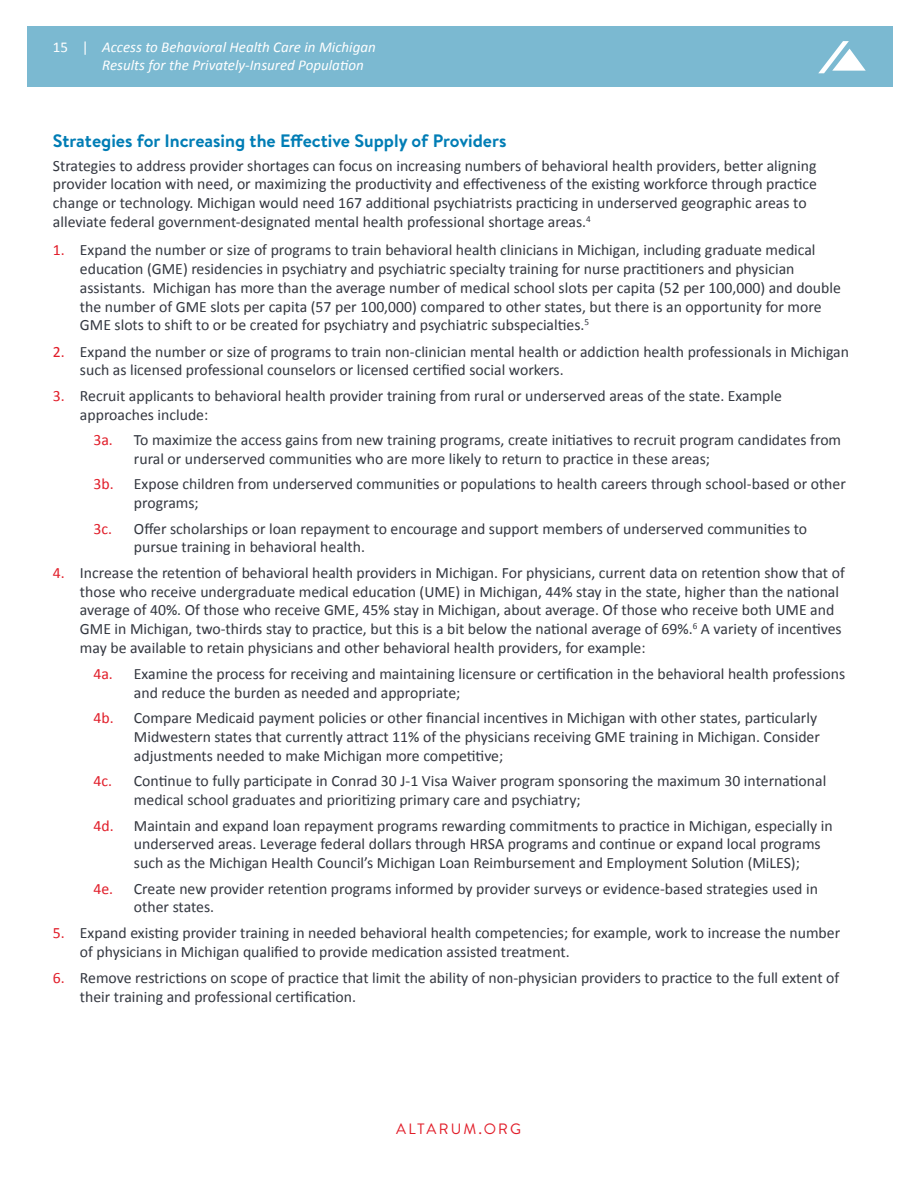
<style>
.page{position:relative;width:918px;height:1188px;background:#fff}
.page>*{position:absolute;margin:0;border:0;box-sizing:border-box;transform-origin:0 0}
.Heading_2_1{font:700 18px "Brandon Text";color:#007db5}
.Paragraph{font:15.75px/18.8px "Calibri";color:#333740}
.Heading_3{font:italic 15px/18px "Calibri";color:#fff}
.t1{font:15px "Brandon Text";letter-spacing:.145em;color:#e11d29}
.s1{font-style:normal}
.s2{color:#e11d29}
</style>
<div class="page">
<div style="left:28px;top:26px;width:865px;height:61px;background:#7bb9d1"></div>
<svg style="left:818px;top:41px;width:48px;height:32px"></svg>
<p class="Heading_3" style="left:102px;top:38px;width:275px;text-indent:-49px"><span class="s1">15 |</span> Access to Behavioral Health Care in Michigan<br>Results for the Privately-Insured Population</p>
<p class="Heading_3" style="left:55px;top:51px;width:414px"><span class="s1">15 |</span> Assessment of Access to Behavioral Health Care in Michigan</p>
<p class="Heading_2_1" style="left:53px;top:128px;width:455px">Strategies for Increasing the Effective Supply of Providers</p>
<p class="Paragraph" style="left:53px;top:156px;width:766px">Strategies to address provider shortages can focus on increasing numbers of behavioral health providers, better aligning provider location with need, or maximizing the productivity and effectiveness of the existing workforce through practice change or technology. Michigan would need 167 additional psychiatrists practicing in underserved geographic areas to alleviate federal government-designated mental health professional shortage areas.<sup>4</sup></p>
<p class="Paragraph" style="left:80px;top:241px;width:762px;text-indent:-27px"><span class="s2">1.</span> Expand the number or size of programs to train behavioral health clinicians in Michigan, including graduate medical education (GME) residencies in psychiatry and psychiatric specialty training for nurse practitioners and physician assistants. Michigan has more than the average number of medical school slots per capita (52 per 100,000) and double the number of GME slots per capita (57 per 100,000) compared to other states, but there is an opportunity for more GME slots to shift to or be created for psychiatry and psychiatric subspecialties.<sup>5</sup></p>
<p class="Paragraph" style="left:80px;top:342px;width:771px;text-indent:-27px"><span class="s2">2.</span> Expand the number or size of programs to train non-clinician mental health or addiction health professionals in Michigan such as licensed professional counselors or licensed certified social workers.</p>
<p class="Paragraph" style="left:80px;top:386px;width:704px;text-indent:-27px"><span class="s2">3.</span> Recruit applicants to behavioral health provider training from rural or underserved areas of the state. Example approaches include:</p>
<p class="Paragraph" style="left:134px;top:430px;width:709px;text-indent:-40px"><span class="s2">3a.</span> To maximize the access gains from new training programs, create initiatives to recruit program candidates from rural or underserved communities who are more likely to return to practice in these areas;</p>
<p class="Paragraph" style="left:134px;top:475px;width:714px;text-indent:-40px"><span class="s2">3b.</span> Expose children from underserved communities or populations to health careers through school-based or other programs;</p>
<p class="Paragraph" style="left:134px;top:519px;width:675px;text-indent:-40px"><span class="s2">3c.</span> Offer scholarships or loan repayment to encourage and support members of underserved communities to pursue training in behavioral health.</p>
<p class="Paragraph" style="left:80px;top:563px;width:766px;text-indent:-27px"><span class="s2">4.</span> Increase the retention of behavioral health providers in Michigan. For physicians, current data on retention show that of those who receive undergraduate medical education (UME) in Michigan, 44% stay in the state, higher than the national average of 40%. Of those who receive GME, 45% stay in Michigan, about average. Of those who receive both UME and GME in Michigan, two-thirds stay to practice, but this is a bit below the national average of 69%.<sup>6</sup> A variety of incentives may be available to retain physicians and other behavioral health providers, for example:</p>
<p class="Paragraph" style="left:134px;top:664px;width:713px;text-indent:-40px"><span class="s2">4a.</span> Examine the process for receiving and maintaining licensure or certification in the behavioral health professions and reduce the burden as needed and appropriate;</p>
<p class="Paragraph" style="left:134px;top:709px;width:688px;text-indent:-40px"><span class="s2">4b.</span> Compare Medicaid payment policies or other financial incentives in Michigan with other states, particularly<br>Midwestern states that currently attract 11% of the physicians receiving GME training in Michigan. Consider adjustments needed to make Michigan more competitive;</p>
<p class="Paragraph" style="left:134px;top:772px;width:694px;text-indent:-40px"><span class="s2">4c.</span> Continue to fully participate in Conrad 30 J-1 Visa Waiver program sponsoring the maximum 30 international medical school graduates and prioritizing primary care and psychiatry;</p>
<p class="Paragraph" style="left:134px;top:816px;width:700px;text-indent:-40px"><span class="s2">4d.</span> Maintain and expand loan repayment programs rewarding commitments to practice in Michigan, especially in underserved areas. Leverage federal dollars through HRSA programs and continue or expand local programs such as the Michigan Health Council’s Michigan Loan Reimbursement and Employment Solution (MiLES);</p>
<p class="Paragraph" style="left:134px;top:879px;width:686px;text-indent:-40px"><span class="s2">4e.</span> Create new provider retention programs informed by provider surveys or evidence-based strategies used in other states.</p>
<p class="Paragraph" style="left:80px;top:923px;width:762px;text-indent:-27px"><span class="s2">5.</span> Expand existing provider training in needed behavioral health competencies; for example, work to increase the number of physicians in Michigan qualified to provide medication assisted treatment.</p>
<p class="Paragraph" style="left:80px;top:968px;width:761px;text-indent:-27px"><span class="s2">6.</span> Remove restrictions on scope of practice that limit the ability of non-physician providers to practice to the full extent of their training and professional certification.</p>
<p class="t1" style="left:396px;top:1119px;width:127px">ALTARUM.ORG</p>
</div>
